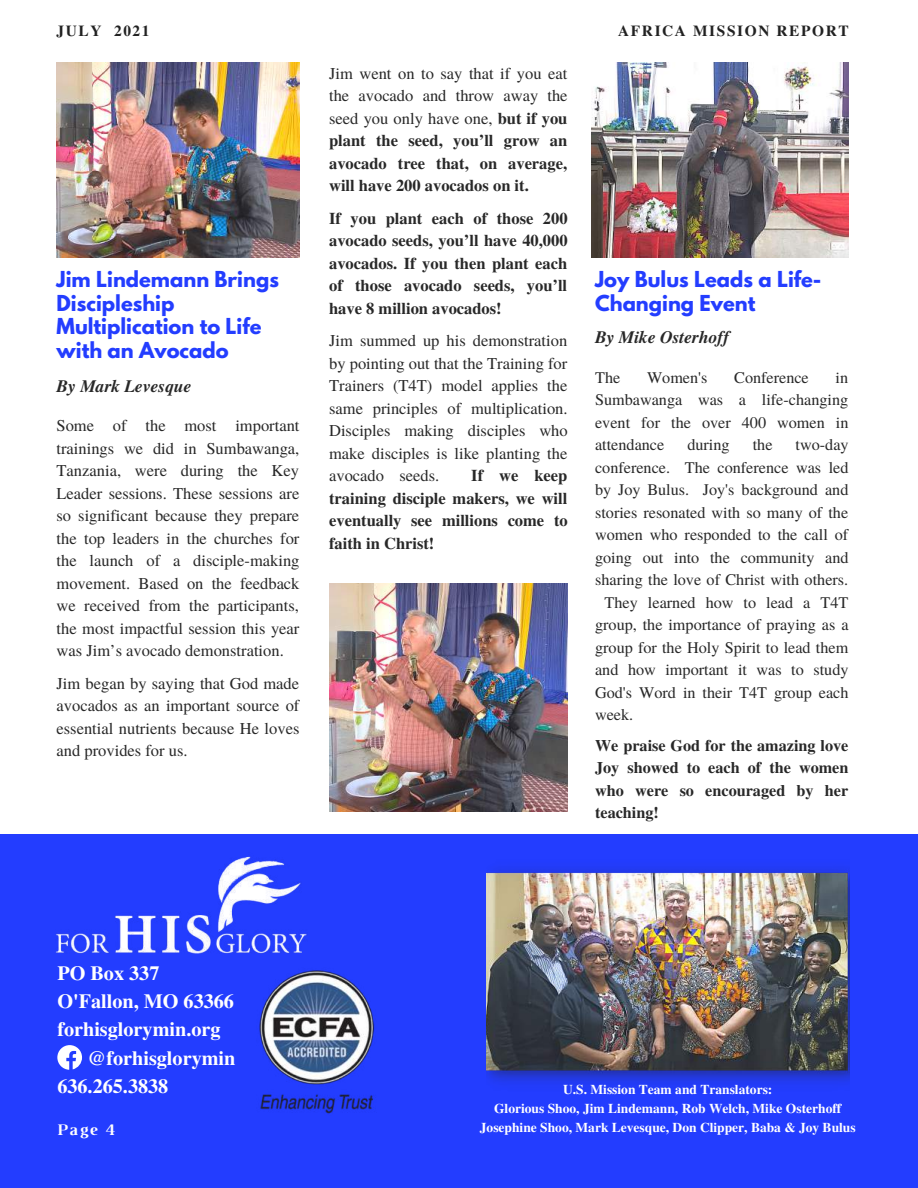
<style>
.page{position:relative;width:918px;height:1188px;background:#fff}
.page>*{position:absolute;margin:0;border:0;box-sizing:border-box;transform-origin:0 0}
.t1{font:700 20.25px "Te X Gyre Termes";color:#fff}
.t2{font:700 19.5px/23.7px "League Spartan";color:#233dff}
.t3{font:italic 700 17.55px "Te X Gyre Termes";color:#282828}
.t4{font:16.5px/22.5px "Te X Gyre Termes";color:#282828;text-align:justify}
.t5{font:700 16.5px/22.5px "Te X Gyre Termes";color:#282828;text-align:justify}
.t6{font:700 16.5px "Luthier";color:#fff}
.t7{font:16.2px/22.5px "Te X Gyre Termes";color:#282828;text-align:justify}
.t8{font:700 16.2px/22.5px "Te X Gyre Termes";color:#282828;text-align:justify}
.t9{font:700 15.3px "Te X Gyre Termes";letter-spacing:.105em;color:#222}
.t10{font:700 13.5px/19.2px "Te X Gyre Termes";color:#fff;text-align:center}
.s1{font-weight:400}
</style>
<div class="page">
<img style="left:592px;top:63px;width:256px;height:195px">
<div style="left:0;top:835px;width:918px;height:353px;background:#233dff"></div>
<img style="left:55px;top:856px;width:252px;height:98px">
<svg style="left:57px;top:1045px;width:25px;height:25px"></svg>
<img style="left:259px;top:970px;width:116px;height:144px">
<img style="left:329px;top:584px;width:239px;height:228px">
<img style="left:57px;top:63px;width:243px;height:195px">
<img style="left:487px;top:868px;width:362px;height:216px">
<p class="t9" style="left:57px;top:19px;width:95px">JULY 2021</p>
<p class="t9" style="left:618px;top:19px;width:232px">AFRICA MISSION REPORT</p>
<p class="t2" style="left:57px;top:270px;width:224px">Jim Lindemann Brings<br>Discipleship<br>Multiplication to Life with an Avocado</p>
<p class="t3" style="left:57px;top:373px;width:137px">By Mark Levesque</p>
<p class="t4" style="left:57px;top:414px;width:244px">Some of the most important trainings we did in Sumbawanga, Tanzania, were during the Key Leader sessions. These sessions are so significant because they prepare the top leaders in the churches for the launch of a disciple-making movement. Based on the feedback we received from the participants, the most impactful session this year was Jim’s avocado demonstration.</p>
<p class="t4" style="left:57px;top:671px;width:244px">Jim began by saying that God made avocados as an important source of essential nutrients because He loves and provides for us.</p>
<p class="t5" style="left:329px;top:61px;width:240px"><span class="s1">Jim went on to say that if you eat the avocado and throw away the seed you only have one,</span> but if you plant the seed, you’ll grow an avocado tree that, on average, will have 200 avocados on it.</p>
<p class="t5" style="left:329px;top:206px;width:240px">If you plant each of those 200 avocado seeds, you’ll have 40,000 avocados. If you then plant each of those avocado seeds, you’ll have 8 million avocados!</p>
<p class="t4" style="left:329px;top:329px;width:240px">Jim summed up his demonstration by pointing out that the Training for Trainers (T4T) model applies the same principles of multiplication.<br>Disciples making disciples who make disciples is like planting the avocado seeds.</p>
<p class="t5" style="left:329px;top:464px;width:240px;text-indent:142px">If we keep training disciple makers, we will eventually see millions come to faith in Christ!</p>
<p class="t2" style="left:595px;top:270px;width:228px">Joy Bulus Leads a Life-<br>Changing Event</p>
<p class="t3" style="left:595px;top:324px;width:136px">By Mike Osterhoff</p>
<p class="t7" style="left:595px;top:365px;width:27px">The</p>
<p class="t7" style="left:647px;top:365px;width:62px">Women's</p>
<p class="t7" style="left:734px;top:365px;width:76px">Conference</p>
<p class="t7" style="left:595px;top:365px;width:255px;text-indent:240px">in Sumbawanga was a life-changing event for the over 400 women in attendance</p>
<p class="t7" style="left:687px;top:433px;width:44px">during</p>
<p class="t7" style="left:753px;top:433px;width:21px">the</p>
<p class="t7" style="left:796px;top:433px;width:55px">two-day</p>
<p class="t7" style="left:595px;top:455px;width:255px">conference. The conference was led</p>
<p class="t7" style="left:595px;top:478px;width:255px">by Joy Bulus. Joy's background and</p>
<p class="t7" style="left:595px;top:500px;width:255px">stories resonated with so many of the</p>
<p class="t7" style="left:595px;top:523px;width:255px">women who responded to the call of</p>
<p class="t7" style="left:595px;top:545px;width:255px">going out into the community and</p>
<p class="t7" style="left:595px;top:568px;width:255px">sharing the love of Christ with others.</p>
<p class="t7" style="left:605px;top:590px;width:245px">They learned how to lead a T4T</p>
<p class="t7" style="left:595px;top:613px;width:255px">group, the importance of praying as a</p>
<p class="t7" style="left:595px;top:635px;width:255px">group for the Holy Spirit to lead them</p>
<p class="t7" style="left:595px;top:658px;width:255px">and how important it was to study</p>
<p class="t7" style="left:595px;top:680px;width:255px">God's Word in their T4T group each</p>
<p class="t7" style="left:595px;top:703px;width:40px">week.</p>
<p class="t8" style="left:595px;top:733px;width:255px">We praise God for the amazing love Joy showed to each of the women who were so encouraged by her teaching!</p>
<p class="t1" style="left:57px;top:957px;width:104px">PO Box 337</p>
<p class="t1" style="left:57px;top:985px;width:178px">O'Fallon, MO 63366</p>
<p class="t1" style="left:57px;top:1014px;width:165px">forhisglorymin.org</p>
<p class="t1" style="left:88px;top:1042px;width:149px">@forhisglorymin</p>
<p class="t1" style="left:57px;top:1071px;width:113px">636.265.3838</p>
<p class="t6" style="left:57px;top:1124px;width:60px">Page 4</p>
<p class="t10" style="left:480px;top:1079px;width:377px">U.S. Mission Team and Translators:<br>Glorious Shoo, Jim Lindemann, Rob Welch, Mike Osterhoff<br>Josephine Shoo, Mark Levesque, Don Clipper, Baba &amp; Joy Bulus</p>
</div>
